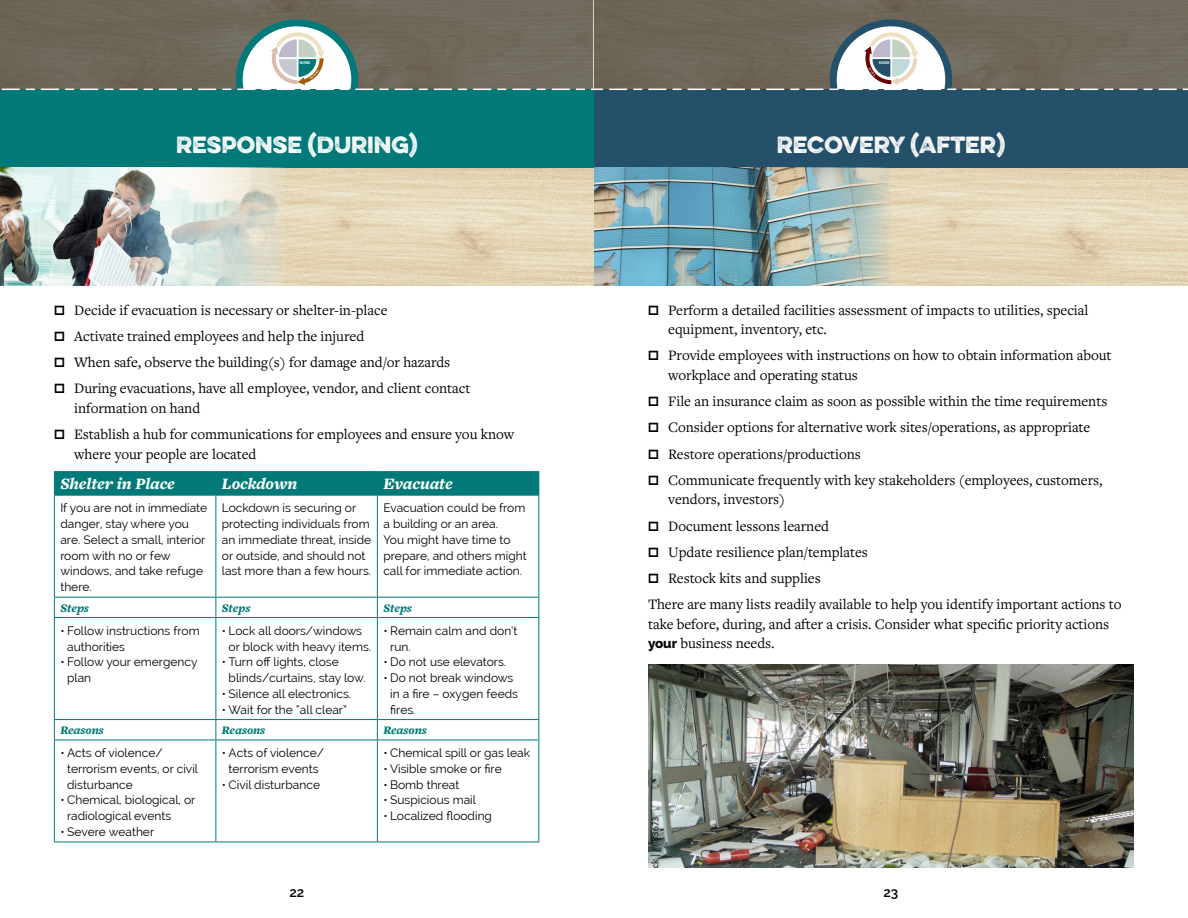
<style>
.page{position:relative;width:1188px;height:918px;background:#fff}
.page>*{position:absolute;margin:0;border:0;box-sizing:border-box;transform-origin:0 0}
.t1{font:21px "Eveleth";color:#fff}
.t2{font:italic 900 16.5px "Freight Text Pro";letter-spacing:-.005em;color:#fff}
.Body_Text{font:15px/19.5px "Freight Text Pro";letter-spacing:-.005em;color:#000}
.t3{font:600 13.5px "Raleway";color:#000}
.t4{font:12px/15.8px "Raleway";color:#000}
.t5{font:italic 900 12px "Freight Text Pro";letter-spacing:-.005em;color:#007978}
.t6{font:3.75px "Bebas Neue";color:#fff}
.s1{font-family:"Lato";font-weight:800;font-size:18px}
.s2{font-family:"Raleway";font-weight:800;font-size:13.5px}
</style>
<div class="page">
<img style="left:286px;top:0;width:902px;height:285px">
<div style="left:0;top:0;width:593px;height:168px;background:#6f6759"></div>
<svg style="left:239px;top:23px;width:116px;height:114px"></svg>
<div style="left:236px;top:19px;width:122px;height:121px;border:7px solid #007978;border-radius:50%"></div>
<div style="left:0;top:89px;width:607px;height:79px;background:#007978"></div>
<div style="left:594px;top:0;width:594px;height:168px;background:#6f6759"></div>
<svg style="left:833px;top:23px;width:116px;height:114px"></svg>
<div style="left:830px;top:19px;width:122px;height:121px;border:7px solid #25506a;border-radius:50%"></div>
<div style="left:594px;top:89px;width:594px;height:79px;background:#25506a"></div>
<hr style="left:54px;top:471px;width:162px;height:1px;background:#007978">
<hr style="left:216px;top:471px;width:161px;height:1px;background:#007978">
<hr style="left:377px;top:471px;width:162px;height:1px;background:#007978">
<div style="left:54px;top:472px;width:485px;height:23px;background:#007978"></div>
<hr style="left:54px;top:495px;width:162px;height:1px;background:#007978">
<hr style="left:54px;top:496px;width:1px;height:101px;background:#007978">
<hr style="left:216px;top:495px;width:161px;height:1px;background:#007978">
<hr style="left:216px;top:496px;width:1px;height:101px;background:#007978">
<hr style="left:377px;top:495px;width:162px;height:1px;background:#007978">
<hr style="left:377px;top:496px;width:1px;height:101px;background:#007978">
<hr style="left:538px;top:496px;width:1px;height:101px;background:#007978">
<hr style="left:54px;top:597px;width:162px;height:1px;background:#007978">
<svg style="left:54px;top:598px;width:1px;height:19px"></svg>
<hr style="left:216px;top:597px;width:161px;height:1px;background:#007978">
<svg style="left:216px;top:598px;width:1px;height:19px"></svg>
<hr style="left:377px;top:597px;width:162px;height:1px;background:#007978">
<svg style="left:377px;top:598px;width:1px;height:19px"></svg>
<svg style="left:538px;top:598px;width:1px;height:19px"></svg>
<hr style="left:54px;top:617px;width:162px;height:1px;background:#007978">
<hr style="left:54px;top:618px;width:1px;height:101px;background:#007978">
<hr style="left:216px;top:617px;width:161px;height:1px;background:#007978">
<hr style="left:216px;top:618px;width:1px;height:101px;background:#007978">
<hr style="left:377px;top:617px;width:162px;height:1px;background:#007978">
<hr style="left:377px;top:618px;width:1px;height:101px;background:#007978">
<hr style="left:538px;top:618px;width:1px;height:101px;background:#007978">
<hr style="left:54px;top:719px;width:162px;height:1px;background:#007978">
<svg style="left:54px;top:720px;width:1px;height:20px"></svg>
<hr style="left:216px;top:719px;width:161px;height:1px;background:#007978">
<svg style="left:216px;top:720px;width:1px;height:20px"></svg>
<hr style="left:377px;top:719px;width:162px;height:1px;background:#007978">
<svg style="left:377px;top:720px;width:1px;height:20px"></svg>
<svg style="left:538px;top:720px;width:1px;height:20px"></svg>
<hr style="left:54px;top:740px;width:162px;height:1px;background:#007978">
<hr style="left:54px;top:740px;width:1px;height:102px;background:#007978">
<hr style="left:216px;top:740px;width:161px;height:1px;background:#007978">
<hr style="left:216px;top:740px;width:1px;height:102px;background:#007978">
<hr style="left:377px;top:740px;width:162px;height:1px;background:#007978">
<hr style="left:377px;top:740px;width:1px;height:102px;background:#007978">
<hr style="left:538px;top:740px;width:1px;height:102px;background:#007978">
<hr style="left:54px;top:842px;width:162px;height:1px;background:#007978">
<hr style="left:216px;top:842px;width:161px;height:1px;background:#007978">
<hr style="left:377px;top:842px;width:162px;height:1px;background:#007978">
<img style="left:594px;top:168px;width:297px;height:118px">
<img style="left:648px;top:664px;width:486px;height:203px">
<img style="left:0;top:168px;width:286px;height:117px">
<svg style="left:0;top:32px;width:1188px;height:58px"></svg>
<p class="t6" style="left:300px;top:60px;width:12px">RESPOND</p>
<p class="t6" style="left:879px;top:60px;width:12px">RECOVER</p>
<h2 class="t1" style="left:176px;top:129px;width:243px">RESPONSE (DURING)</h2>
<p class="Body_Text" style="left:54px;top:299px;width:335px"><span class="s1">□</span> Decide if evacuation is necessary or shelter-in-place</p>
<p class="Body_Text" style="left:54px;top:326px;width:312px"><span class="s1">□</span> Activate trained employees and help the injured</p>
<p class="Body_Text" style="left:54px;top:352px;width:398px"><span class="s1">□</span> When safe, observe the building(s) for damage and/or hazards</p>
<p class="Body_Text" style="left:74px;top:378px;width:398px;text-indent:-20px"><span class="s1">□</span> During evacuations, have all employee, vendor, and client contact information on hand</p>
<p class="Body_Text" style="left:74px;top:424px;width:441px;text-indent:-20px"><span class="s1">□</span> Establish a hub for communications for employees and ensure you know where your people are located</p>
<p class="t2" style="left:60px;top:473px;width:116px">Shelter in Place</p>
<p class="t2" style="left:222px;top:473px;width:77px">Lockdown</p>
<p class="t2" style="left:383px;top:473px;width:71px">Evacuate</p>
<p class="t4" style="left:60px;top:500px;width:148px">If you are not in immediate danger, stay where you are. Select a small, interior room with no or few windows, and take refuge there.</p>
<p class="t4" style="left:222px;top:500px;width:151px">Lockdown is securing or protecting individuals from an immediate threat, inside or outside, and should not last more than a few hours.</p>
<p class="t4" style="left:383px;top:500px;width:145px">Evacuation could be from a building or an area.<br>You might have time to prepare, and others might call for immediate action.</p>
<p class="t5" style="left:60px;top:600px;width:30px">Steps</p>
<p class="t5" style="left:222px;top:600px;width:30px">Steps</p>
<p class="t5" style="left:383px;top:600px;width:30px">Steps</p>
<p class="t4" style="left:67px;top:623px;width:134px;text-indent:-7px">• Follow instructions from authorities</p>
<p class="t4" style="left:67px;top:654px;width:132px;text-indent:-7px">• Follow your emergency plan</p>
<p class="t4" style="left:390px;top:623px;width:129px;text-indent:-7px">• Remain calm and don’t run.</p>
<p class="t4" style="left:383px;top:654px;width:124px">• Do not use elevators.</p>
<p class="t4" style="left:390px;top:670px;width:129px;text-indent:-7px">• Do not break windows in a fire – oxygen feeds fires.</p>
<p class="t4" style="left:229px;top:623px;width:144px;text-indent:-7px">• Lock all doors/windows or block with heavy items.</p>
<p class="t4" style="left:229px;top:654px;width:139px;text-indent:-7px">• Turn off lights, close blinds/curtains, stay low.</p>
<p class="t4" style="left:222px;top:686px;width:131px">• Silence all electronics.</p>
<p class="t4" style="left:222px;top:701px;width:127px">• Wait for the “all clear”</p>
<p class="t5" style="left:60px;top:722px;width:45px">Reasons</p>
<p class="t5" style="left:222px;top:722px;width:45px">Reasons</p>
<p class="t5" style="left:383px;top:722px;width:45px">Reasons</p>
<p class="t4" style="left:67px;top:745px;width:132px;text-indent:-7px">• Acts of violence/ terrorism events, or civil disturbance</p>
<p class="t4" style="left:67px;top:792px;width:130px;text-indent:-7px">• Chemical, biological, or radiological events</p>
<p class="t4" style="left:60px;top:824px;width:95px">• Severe weather</p>
<p class="t4" style="left:222px;top:745px;width:104px;text-align:center">• Acts of violence/ terrorism events</p>
<p class="t4" style="left:222px;top:777px;width:100px">• Civil disturbance</p>
<p class="t4" style="left:383px;top:745px;width:148px">• Chemical spill or gas leak</p>
<p class="t4" style="left:383px;top:761px;width:120px">• Visible smoke or fire</p>
<p class="t4" style="left:383px;top:777px;width:78px">• Bomb threat</p>
<p class="t4" style="left:383px;top:792px;width:94px">• Suspicious mail</p>
<p class="t4" style="left:383px;top:808px;width:110px">• Localized flooding</p>
<h2 class="t1" style="left:777px;top:129px;width:230px">RECOVERY (AFTER)</h2>
<p class="Body_Text" style="left:668px;top:299px;width:422px;text-indent:-20px"><span class="s1">□</span> Perform a detailed facilities assessment of impacts to utilities, special equipment, inventory, etc.</p>
<p class="Body_Text" style="left:668px;top:345px;width:445px;text-indent:-20px"><span class="s1">□</span> Provide employees with instructions on how to obtain information about workplace and operating status</p>
<p class="Body_Text" style="left:648px;top:391px;width:461px"><span class="s1">□</span> File an insurance claim as soon as possible within the time requirements</p>
<p class="Body_Text" style="left:648px;top:417px;width:444px"><span class="s1">□</span> Consider options for alternative work sites/operations, as appropriate</p>
<p class="Body_Text" style="left:648px;top:443px;width:214px"><span class="s1">□</span> Restore operations/productions</p>
<p class="Body_Text" style="left:668px;top:470px;width:436px;text-indent:-20px"><span class="s1">□</span> Communicate frequently with key stakeholders (employees, customers, vendors, investors)</p>
<p class="Body_Text" style="left:648px;top:515px;width:183px"><span class="s1">□</span> Document lessons learned</p>
<p class="Body_Text" style="left:648px;top:542px;width:221px"><span class="s1">□</span> Update resilience plan/templates</p>
<p class="Body_Text" style="left:648px;top:568px;width:174px"><span class="s1">□</span> Restock kits and supplies</p>
<p class="Body_Text" style="left:648px;top:594px;width:475px">There are many lists readily available to help you identify important actions to take before, during, and after a crisis. Consider what specific priority actions <span class="s2">your</span> business needs.</p>
<p class="t3" style="left:290px;top:884px;width:16px">22</p>
<p class="t3" style="left:884px;top:884px;width:16px">23</p>
</div>
